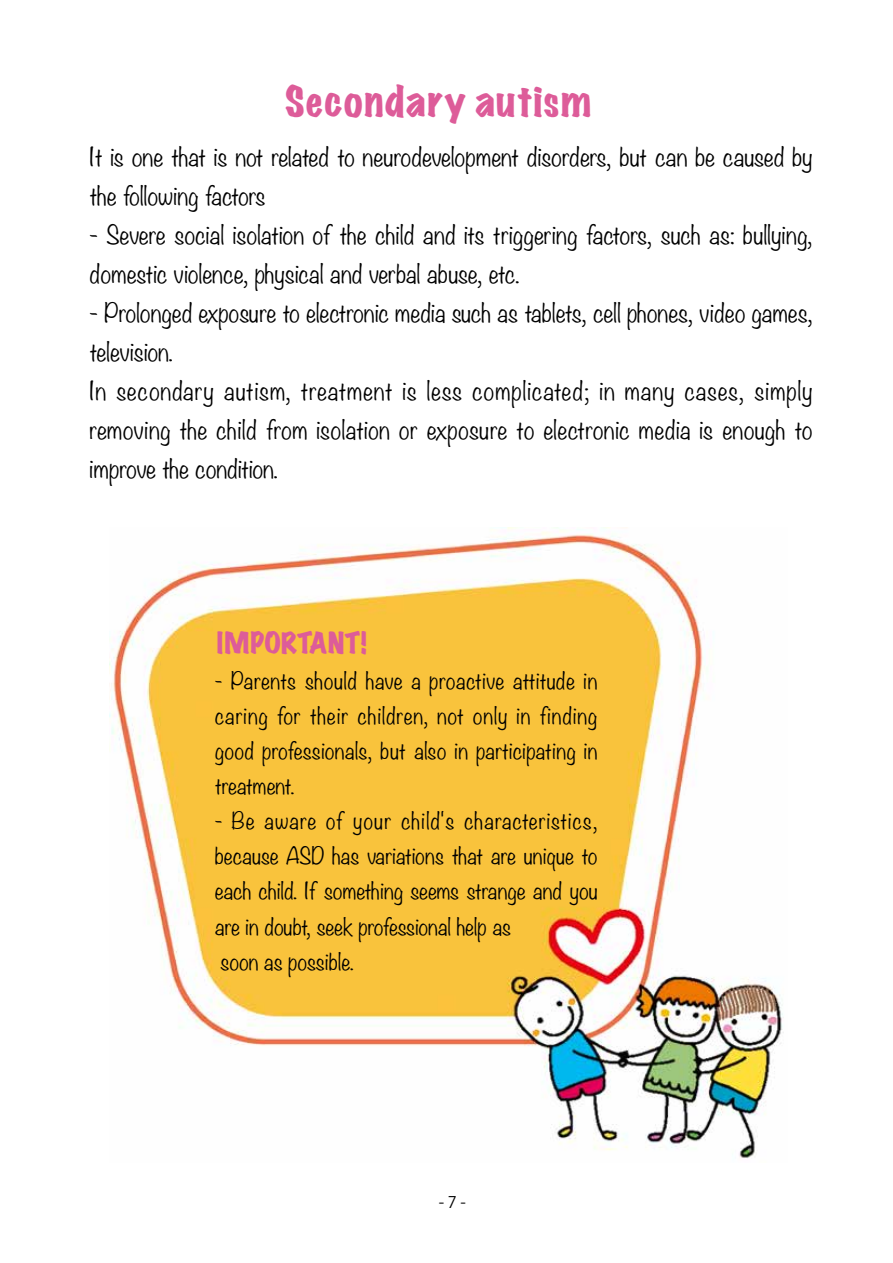
<style>
.page{position:relative;width:893px;height:1263px;background:#fff}
.page>*{position:absolute;margin:0;border:0;box-sizing:border-box;transform-origin:0 0}
.t1{font:expanded 38.25px "Marker Felt";letter-spacing:.04em;color:#dd5c99}
.t2{font:expanded 26.55px "Marker Felt";color:#dd5c99}
.t3{font:300 23.4px/39px "Noteworthy";color:#000}
.t4{font:300 21px/35.1px "Noteworthy";color:#000;text-align:justify}
.t5{font:15.9px "Koz Go Pr 6 N";color:#000}
</style>
<div class="page">
<img style="left:109px;top:527px;width:675px;height:631px">
<h1 class="t1" style="left:285px;top:71px;width:308px">Secondary autism</h1>
<p class="t3" style="left:90px;top:137px;width:724px">It is one that is not related to neurodevelopment disorders, but can be caused by the following factors</p>
<p class="t3" style="left:90px;top:215px;width:724px">- Severe social isolation of the child and its triggering factors, such as: bullying, domestic violence, physical and verbal abuse, etc.</p>
<p class="t3" style="left:90px;top:293px;width:725px">- Prolonged exposure to electronic media such as tablets, cell phones, video games, television.<br>In secondary autism, treatment is less complicated; in many cases, simply removing the child from isolation or exposure to electronic media is enough to improve the condition.</p>
<p class="t2" style="left:217px;top:622px;width:151px">IMPORTANT!</p>
<p class="t4" style="left:215px;top:663px;width:384px">- Parents should have a proactive attitude in caring for their children, not only in finding good professionals, but also in participating in treatment.</p>
<p class="t4" style="left:215px;top:803px;width:384px;text-align:left">- Be aware of your child's characteristics, because ASD has variations that are unique to each child. If something seems strange and you are in doubt, seek professional help as<br>soon as possible.</p>
<p class="t5" style="left:439px;top:1193px;width:29px">- 7 -</p>
</div>
